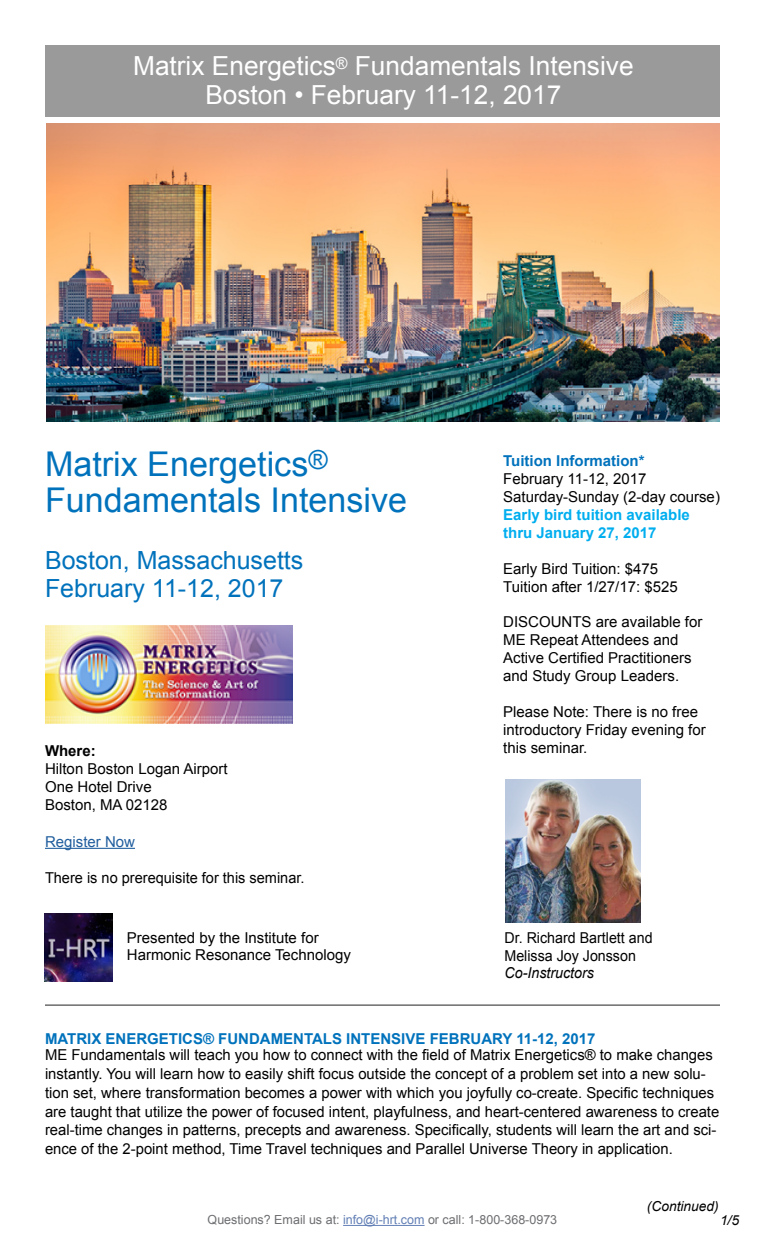
<style>
.page{position:relative;width:765px;height:1260px;background:#fff}
.page>*{position:absolute;margin:0;border:0;box-sizing:border-box;transform-origin:0 0}
.t1{font:34.12px/36.8px "Arial";color:#0072bc}
.t2{font:26.25px/28.8px "Arial";color:#fff;text-align:center}
.t3{font:25px/27.5px "Arial";color:#0072bc}
.t4{font:15px/17.9px "Arial";color:#000}
.t5{font:700 15px "Arial";color:#0072bc}
.t6{font:700 15px/17.9px "Arial";color:#00aeef}
.t7{font:15px/17.5px "Arial";color:#000;scale:.95 1}
.t8{font:italic 15px "Arial";color:#000;scale:.95 1}
.t9{font:15px "Arial";color:#215e9e}
.t10{font:700 15px "Arial";color:#000}
.t11{font:italic 13.75px "Arial";color:#000}
.t12{font:12.5px "Arial";color:#6d6e71}
.s1{color:#627fb5}
</style>
<div class="page">
<hr style="left:45px;top:848px;width:90px;height:1px;background:#215e9e">
<hr style="left:45px;top:1005px;width:675px;height:1px;background:#000">
<img style="left:45px;top:625px;width:248px;height:98px">
<img style="left:505px;top:779px;width:136px;height:143px">
<hr style="left:343px;top:1225px;width:82px;height:1px;background:#627fb5">
<img style="left:46px;top:123px;width:674px;height:298px">
<img style="left:45px;top:914px;width:68px;height:68px">
<div style="left:45px;top:45px;width:675px;height:72px;background:#9a9a9a"></div>
<h2 class="t2" style="left:133px;top:52px;width:502px">Matrix Energetics<sup>®</sup> Fundamentals Intensive<br>Boston • February 11-12, 2017</h2>
<h1 class="t1" style="left:45px;top:446px;width:364px">Matrix Energetics<sup>®<br></sup>Fundamentals Intensive</h1>
<h3 class="t3" style="left:45px;top:547px;width:260px">Boston, Massachusetts<br>February 11-12, 2017</h3>
<p class="t10" style="left:45px;top:741px;width:52px">Where:</p>
<p class="t4" style="left:45px;top:760px;width:184px">Hilton Boston Logan Airport<br>One Hotel Drive<br>Boston, MA 02128</p>
<p class="t9" style="left:45px;top:832px;width:92px">Register Now</p>
<p class="t4" style="left:45px;top:869px;width:261px">There is no prerequisite for this seminar.</p>
<p class="t4" style="left:127px;top:929px;width:226px;line-height:17.5px">Presented by the Institute for<br>Harmonic Resonance Technology</p>
<p class="t5" style="left:503px;top:451px;width:143px">Tuition Information*</p>
<p class="t4" style="left:503px;top:470px;width:218px">February 11-12, 2017<br>Saturday-Sunday (2-day course)</p>
<p class="t6" style="left:503px;top:506px;width:188px">Early bird tuition available thru January 27, 2017</p>
<p class="t4" style="left:503px;top:560px;width:176px">Early Bird Tuition: $475<br>Tuition after 1/27/17: $525</p>
<p class="t4" style="left:503px;top:613px;width:201px">DISCOUNTS are available for<br>ME Repeat Attendees and<br>Active Certified Practitioners and Study Group Leaders.</p>
<p class="t4" style="left:503px;top:703px;width:204px">Please Note: There is no free introductory Friday evening for this seminar.</p>
<p class="t7" style="left:505px;top:929px;width:157px">Dr. Richard Bartlett and<br>Melissa Joy Jonsson</p>
<p class="t8" style="left:505px;top:963px;width:96px">Co-Instructors</p>
<p class="t5" style="left:45px;top:1029px;width:552px">MATRIX ENERGETICS® FUNDAMENTALS INTENSIVE FEBRUARY 11-12, 2017</p>
<p class="t4" style="left:45px;top:1046px;width:676px;line-height:18.8px">ME Fundamentals will teach you how to connect with the field of Matrix Energetics® to make changes instantly. You will learn how to easily shift focus outside the concept of a problem set into a new solu&shy;tion set, where transformation becomes a power with which you joyfully co-create. Specific techniques are taught that utilize the power of focused intent, playfulness, and heart-centered awareness to create real-time changes in patterns, precepts and awareness. Specifically, students will learn the art and sci&shy;ence of the 2-point method, Time Travel techniques and Parallel Universe Theory in application.</p>
<p class="t12" style="left:208px;top:1212px;width:351px">Questions? Email us at: <span class="s1">info@i-hrt.com</span> or call: 1-800-368-0973</p>
<p class="t11" style="left:647px;top:1197px;width:73px">(Continued)</p>
<p class="t11" style="left:720px;top:1211px;width:21px">1/5</p>
</div>
